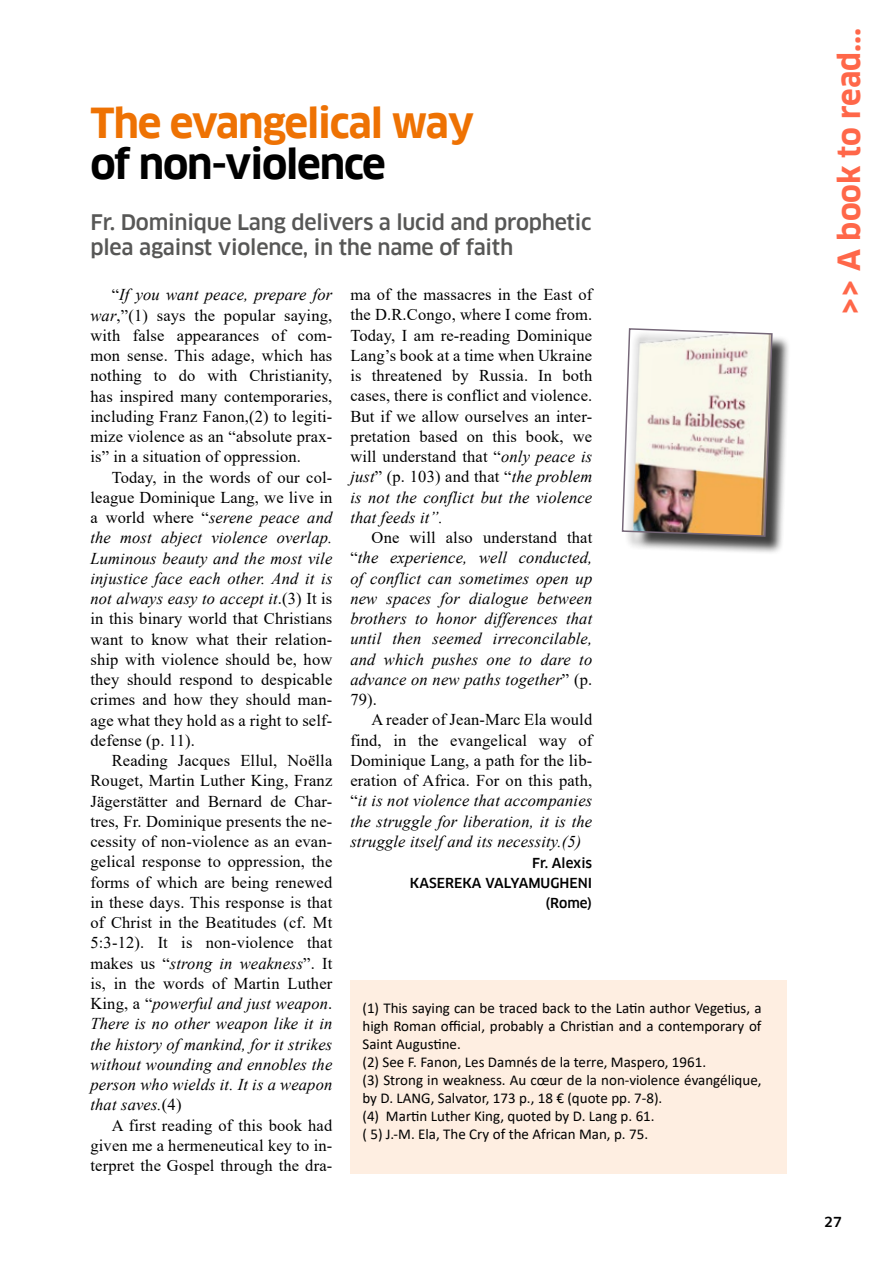
<style>
.page{position:relative;width:893px;height:1263px;background:#fff}
.page>*{position:absolute;margin:0;border:0;box-sizing:border-box;transform-origin:0 0}
.t1{font:700 40.5px "Clan";letter-spacing:-.03em;color:#ee7203}
.t2{font:700 40.5px "Clan";letter-spacing:-.03em;color:#000}
.t3{font:700 30px "Clan";color:#ff6749}
.t4{font:500 21px/25.5px "Clan";letter-spacing:-.01em;color:#575756}
.t5{font:16.5px/20.2px "Times New Roman";letter-spacing:.01em;color:#000;text-align:justify}
.t6{font:italic 16.5px/20.2px "Times New Roman";letter-spacing:.01em;color:#000;text-align:justify}
.t7{font:15px/18px "Calibri";color:#000}
.t8{font:500 13.5px/20.2px "Clan";color:#000;text-align:right}
.s1{font-style:italic}
.s2{font-style:normal}
</style>
<div class="page">
<div style="left:350px;top:980px;width:436px;height:194px;background:#feeee1"></div>
<div style="left:625px;top:331px;width:166px;height:224px;background:#000;opacity:.75"></div>
<img style="left:621px;top:328px;width:152px;height:210px">
<h1 class="t1" style="left:90px;top:101px;width:385px">The evangelical way</h1>
<h1 class="t2" style="left:90px;top:142px;width:297px">of non-violence</h1>
<p class="t4" style="left:90px;top:210px;width:503px">Fr. Dominique Lang delivers a lucid and prophetic plea against violence, in the name of faith</p>
<p class="t5" style="left:90px;top:284px;width:243px;text-indent:21px">“<span class="s1">If you want peace, prepare for war</span>,”(1) says the popular saying, with false appearances of com&shy;mon sense. This adage, which has nothing to do with Christianity, has inspired many contemporaries, including Franz Fanon,(2) to legiti&shy;mize violence as an “absolute prax&shy;is” in a situation of oppression.</p>
<p class="t5" style="left:90px;top:466px;width:243px;text-indent:21px">Today, in the words of our col&shy;league Dominique Lang, we live in a world where “<span class="s1">serene peace and the most abject violence overlap.<br>Luminous beauty and the most vile injustice face each other. And it is not always easy to accept it</span>.(3) It is in this binary world that Christians want to know what their relation&shy;ship with violence should be, how they should respond to despicable crimes and how they should man&shy;age what they hold as a right to self&shy;defense (p. 11).</p>
<p class="t5" style="left:90px;top:750px;width:243px;text-indent:21px">Reading Jacques Ellul, Noëlla Rouget, Martin Luther King, Franz Jägerstätter and Bernard de Char&shy;tres, Fr. Dominique presents the ne&shy;cessity of non-violence as an evan&shy;gelical response to oppression, the forms of which are being renewed in these days. This response is that of Christ in the Beatitudes (cf. Mt 5:3-12). It is non-violence that makes us “<span class="s1">strong in weakness</span>”. It is, in the words of Martin Luther King, a “<span class="s1">powerful and just weapon</span>.<br><span class="s1">There is no other weapon like it in the history of mankind, for it strikes without wounding and ennobles the person who wields it. It is a weapon that saves.</span>(4)</p>
<p class="t5" style="left:90px;top:1114px;width:243px;text-indent:21px">A first reading of this book had given me a hermeneutical key to in&shy;terpret the Gospel through the dra-</p>
<p class="t5" style="left:350px;top:284px;width:243px">ma of the massacres in the East of the D.R.Congo, where I come from.<br>Today, I am re-reading Dominique Lang’s book at a time when Ukraine is threatened by Russia. In both cases, there is conflict and violence.<br>But if we allow ourselves an inter&shy;pretation based on this book, we will understand that “<span class="s1">only peace is just</span>” (p. 103) and that “<span class="s1">the problem is not the conflict but the violence that feeds it”.</span></p>
<p class="t6" style="left:350px;top:527px;width:243px;text-indent:21px"><span class="s2">One will also understand that “</span>the experience, well conducted, of conflict can sometimes open up new spaces for dialogue between brothers to honor differences that until then seemed irreconcilable, and which pushes one to dare to advance on new paths together<span class="s2">” (p.<br>79).</span></p>
<p class="t5" style="left:350px;top:709px;width:243px;text-indent:21px">A reader of Jean-Marc Ela would find, in the evangelical way of Dominique Lang, a path for the lib&shy;eration of Africa. For on this path, “<span class="s1">it is not violence that accompanies the struggle for liberation, it is the struggle itself and its necessity.(5)</span></p>
<p class="t8" style="left:410px;top:852px;width:184px">Fr. Alexis<br>KASEREKA VALYAMUGHENI (Rome)</p>
<p class="t7" style="left:362px;top:998px;width:401px">(1) This saying can be traced back to the Latin author Vegetius, a high Roman official, probably a Christian and a contemporary of Saint Augustine.<br>(2) See F. Fanon, Les Damnés de la terre, Maspero, 1961.<br>(3) Strong in weakness. Au cœur de la non-violence évangélique, by D. LANG, Salvator, 173 p., 18 € (quote pp. 7-8).<br>(4) Martin Luther King, quoted by D. Lang p. 61.<br>( 5) J.-M. Ela, The Cry of the African Man, p. 75.</p>
<h2 class="t3" style="left:832px;top:315px;width:288px;rotate:-90deg">&gt;&gt; A book to read...</h2>
<p class="t8" style="left:824px;top:1211px;width:19px">27</p>
</div>
